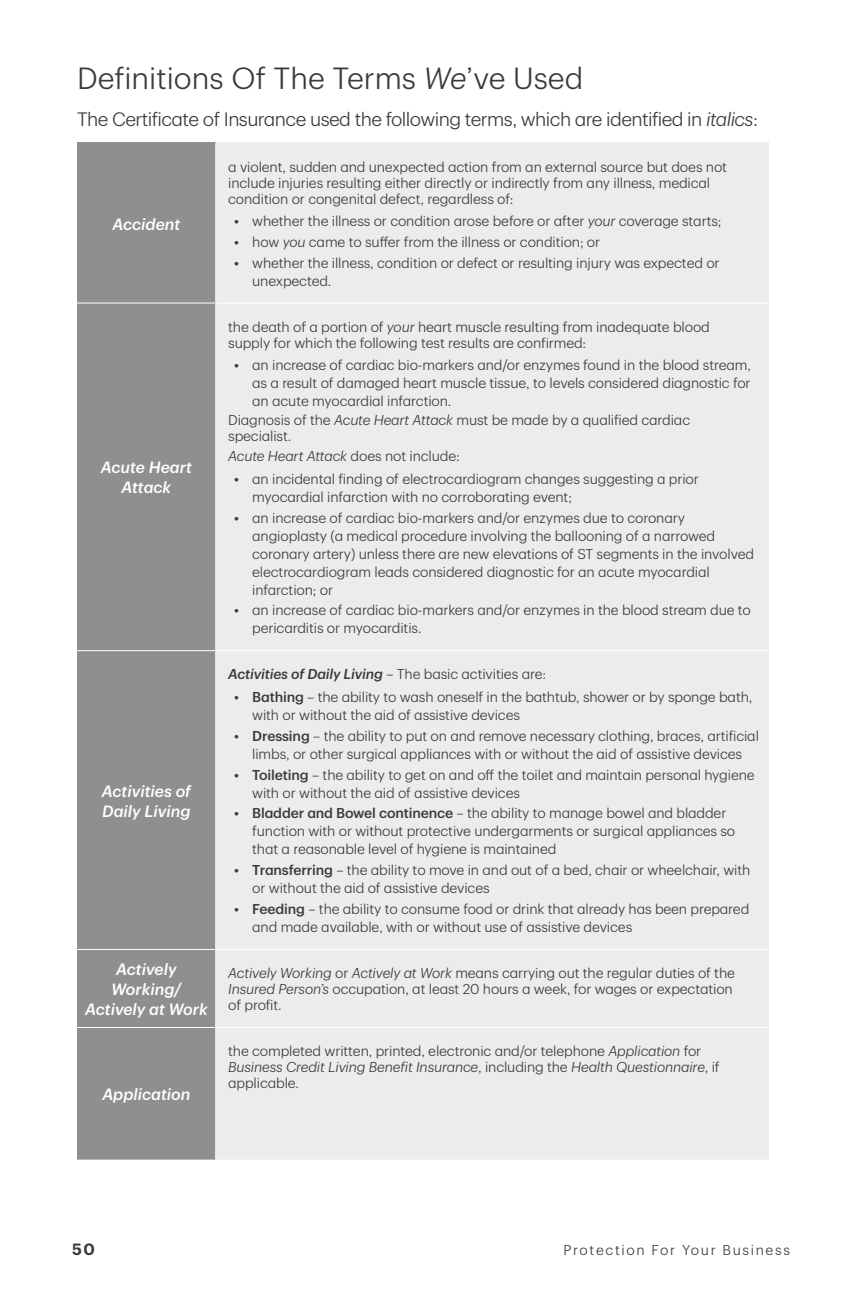
<style>
.page{position:relative;width:846px;height:1296px;background:#fff}
.page>*{position:absolute;margin:0;border:0;box-sizing:border-box;transform-origin:0 0}
.t1{font:300 30px "TD Graphik";color:#393a39}
.t2{font:300 19px "TD Graphik";letter-spacing:-.03em;color:#393a39}
.t3{font:italic 500 16px/20px "TD Graphik";color:#fff;text-align:center}
.t4{font:600 16px "TD Graphik";color:#393a39}
.t5{font:300 14px/18px "TD Graphik";letter-spacing:-.01em;color:#393a39}
.t6{font:italic 500 14px "TD Graphik";letter-spacing:-.01em;color:#393a39}
.t7{font:italic 300 14px "TD Graphik";letter-spacing:-.01em;color:#393a39}
.t8{font:300 14px "TD Graphik";letter-spacing:.115em;color:#393a39}
.s1{font-style:italic}
.s2{font-weight:500}
.s3{font-style:normal}
.s4{font-weight:300;font-style:normal}
</style>
<div class="page">
<div style="left:77px;top:143px;width:139px;height:160px;background:#8e8f90"></div>
<div style="left:77px;top:303px;width:139px;height:348px;background:#8e8f90"></div>
<div style="left:77px;top:651px;width:139px;height:298px;background:#8e8f90"></div>
<div style="left:77px;top:949px;width:139px;height:78px;background:#8e8f90"></div>
<div style="left:77px;top:1027px;width:139px;height:133px;background:#8e8f90"></div>
<div style="left:216px;top:143px;width:552px;height:160px;background:#ebecec"></div>
<div style="left:216px;top:303px;width:552px;height:348px;background:#ebecec"></div>
<div style="left:216px;top:651px;width:552px;height:298px;background:#ebecec"></div>
<div style="left:216px;top:949px;width:552px;height:78px;background:#ebecec"></div>
<div style="left:216px;top:1027px;width:552px;height:133px;background:#ebecec"></div>
<hr style="left:215px;top:143px;width:1px;height:160px;background:#fff">
<hr style="left:77px;top:303px;width:139px;height:1px;background:#fff">
<hr style="left:216px;top:303px;width:552px;height:1px;background:#fff">
<hr style="left:215px;top:304px;width:1px;height:346px;background:#fff">
<hr style="left:77px;top:650px;width:139px;height:1px;background:#fff">
<hr style="left:216px;top:650px;width:552px;height:1px;background:#fff">
<hr style="left:215px;top:651px;width:1px;height:298px;background:#fff">
<hr style="left:77px;top:949px;width:139px;height:1px;background:#fff">
<hr style="left:216px;top:949px;width:552px;height:1px;background:#fff">
<hr style="left:215px;top:950px;width:1px;height:77px;background:#fff">
<hr style="left:77px;top:1027px;width:139px;height:1px;background:#fff">
<hr style="left:216px;top:1027px;width:552px;height:1px;background:#fff">
<hr style="left:215px;top:1028px;width:1px;height:132px;background:#fff">
<h2 class="t1" style="left:77px;top:56px;width:508px">Definitions Of The Terms <span class="s1">We</span>’ve Used</h2>
<p class="t2" style="left:77px;top:105px;width:683px">The Certificate of Insurance used the following terms, which are identified in <span class="s1">italics</span>:</p>
<p class="t3" style="left:113px;top:212px;width:69px">Accident</p>
<p class="t3" style="left:101px;top:456px;width:93px">Acute Heart<br>Attack</p>
<p class="t3" style="left:102px;top:780px;width:90px;text-align:left">Activities of<br>Daily Living</p>
<p class="t5" style="left:228px;top:157px;width:500px;line-height:16px">a violent, sudden and unexpected action from an external source but does not include injuries resulting either directly or indirectly from any illness, medical condition or congenital defect, regardless of:</p>
<p class="t5" style="left:234px;top:211px;width:489px"><span class="s2">•</span> whether the illness or condition arose before or after <span class="s1">your</span> coverage starts;</p>
<p class="t5" style="left:234px;top:231px;width:368px"><span class="s2">•</span> how <span class="s1">you</span> came to suffer from the illness or condition; or</p>
<p class="t5" style="left:252px;top:252px;width:469px;text-indent:-18px"><span class="s2">•</span> whether the illness, condition or defect or resulting injury was expected or unexpected.</p>
<p class="t5" style="left:228px;top:318px;width:483px;line-height:16px">the death of a portion of <span class="s1">your</span> heart muscle resulting from inadequate blood supply for which the following test results are confirmed:</p>
<p class="t5" style="left:252px;top:355px;width:500px;text-align:justify;text-indent:-18px"><span class="s2">•</span> an increase of cardiac bio-markers and/or enzymes found in the blood stream, as a result of damaged heart muscle tissue, to levels considered diagnostic for an acute myocardial infarction.</p>
<p class="t5" style="left:228px;top:411px;width:463px;line-height:16px">Diagnosis of the <span class="s1">Acute Heart Attack</span> must be made by a qualified cardiac specialist.</p>
<p class="t7" style="left:228px;top:446px;width:233px">Acute Heart Attack <span class="s3">does not include:</span></p>
<p class="t5" style="left:252px;top:468px;width:448px;text-indent:-18px"><span class="s2">•</span> an incidental finding of electrocardiogram changes suggesting a prior myocardial infarction with no corroborating event;</p>
<p class="t5" style="left:252px;top:507px;width:503px;text-indent:-18px"><span class="s2">•</span> an increase of cardiac bio-markers and/or enzymes due to coronary angioplasty (a medical procedure involving the ballooning of a narrowed coronary artery) unless there are new elevations of ST segments in the involved electrocardiogram leads considered diagnostic for an acute myocardial infarction; or</p>
<p class="t5" style="left:252px;top:600px;width:500px;text-indent:-18px"><span class="s2">•</span> an increase of cardiac bio-markers and/or enzymes in the blood stream due to pericarditis or myocarditis.</p>
<p class="t6" style="left:228px;top:664px;width:319px">Activities of Daily Living <span class="s4">– The basic activities are:</span></p>
<p class="t5" style="left:252px;top:687px;width:502px;text-indent:-18px"><span class="s2">• Bathing</span> – the ability to wash oneself in the bathtub, shower or by sponge bath, with or without the aid of assistive devices</p>
<p class="t5" style="left:234px;top:725px;width:526px;text-align:center"><span class="s2">• Dressing</span> – the ability to put on and remove necessary clothing, braces, artificial limbs, or other surgical appliances with or without the aid of assistive devices</p>
<p class="t5" style="left:252px;top:764px;width:504px;text-indent:-18px"><span class="s2">• Toileting</span> – the ability to get on and off the toilet and maintain personal hygiene with or without the aid of assistive devices</p>
<p class="t5" style="left:252px;top:803px;width:485px;text-indent:-18px"><span class="s2">• Bladder and Bowel continence</span> – the ability to manage bowel and bladder function with or without protective undergarments or surgical appliances so that a reasonable level of hygiene is maintained</p>
<p class="t5" style="left:252px;top:860px;width:500px;text-indent:-18px"><span class="s2">• Transferring</span> – the ability to move in and out of a bed, chair or wheelchair, with or without the aid of assistive devices</p>
<p class="t5" style="left:252px;top:899px;width:499px;text-indent:-18px"><span class="s2">• Feeding</span> – the ability to consume food or drink that already has been prepared and made available, with or without use of assistive devices</p>
<p class="t3" style="left:85px;top:958px;width:124px">Actively<br>Working/<br>Actively at Work</p>
<p class="t5" style="left:228px;top:964px;width:508px;line-height:16px"><span class="s1">Actively Working</span> or <span class="s1">Actively at Work</span> means carrying out the regular duties of the<br><span class="s1">Insured Person’s</span> occupation, at least 20 hours a week, for wages or expectation of profit.</p>
<p class="t3" style="left:102px;top:1083px;width:90px">Application</p>
<p class="t5" style="left:228px;top:1042px;width:493px;line-height:16px">the completed written, printed, electronic and/or telephone <span class="s1">Application</span> for<br><span class="s1">Business Credit Living Benefit Insurance</span>, including the <span class="s1">Health Questionnaire</span>, if applicable.</p>
<p class="t4" style="left:72px;top:1237px;width:25px">50</p>
<p class="t8" style="left:564px;top:1240px;width:228px">Protection For Your Business</p>
</div>
